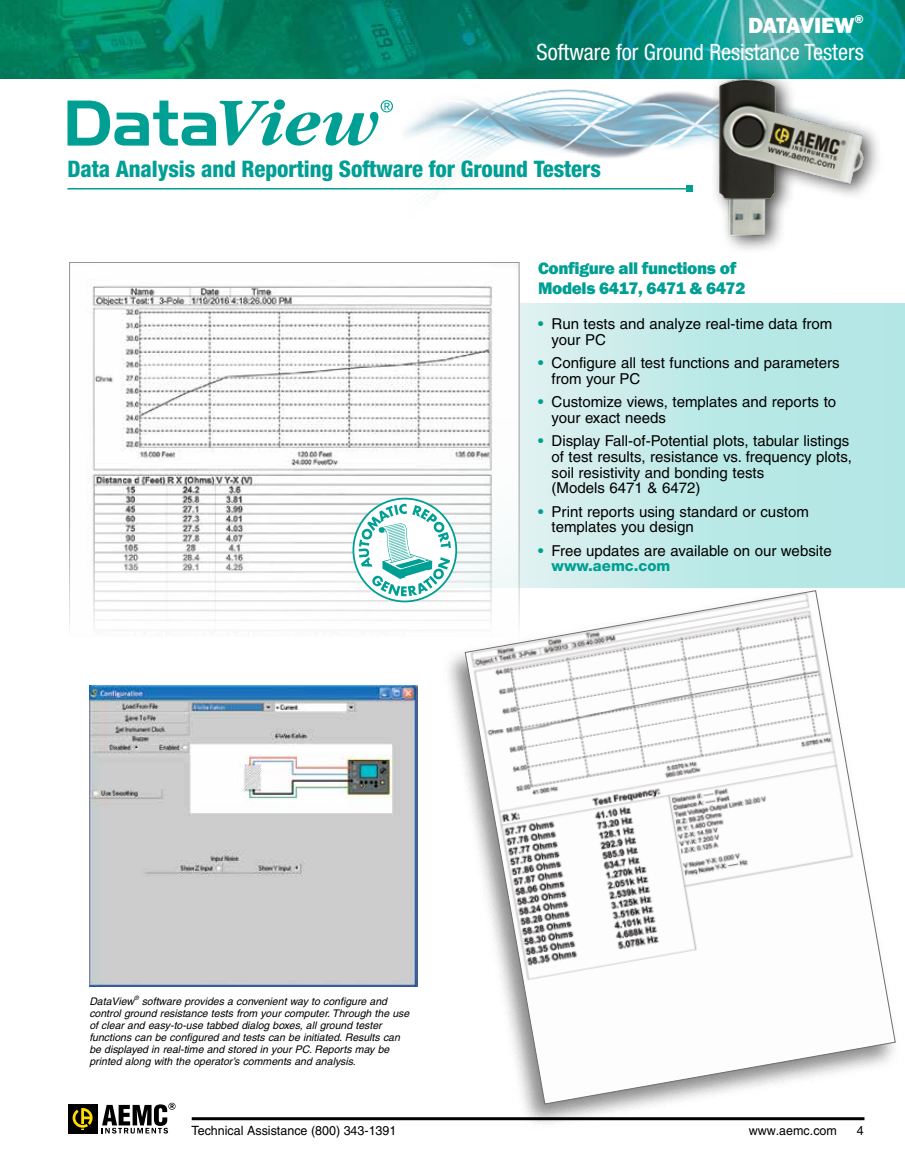
<style>
.page{position:relative;width:905px;height:1175px;background:#fff}
.page>*{position:absolute;margin:0;border:0;box-sizing:border-box;transform-origin:0 0}
.t1{font:condensed 27.9px "Helvetica Neue";color:#fff}
.t2{font:800 condensed 22.8px "Helvetica Neue";letter-spacing:-.005em;color:#009f93}
.t3{font:condensed 22.5px "Helvetica Neue";color:#fff}
.t4{font:800 22.5px "Franklin Gothic";letter-spacing:-.02em;color:#fff}
.t5{font:800 17.25px/19.5px "Franklin Gothic";letter-spacing:-.02em;color:#009f93}
.t6{font:15px/15.8px "Helvetica";color:#000}
.t7{font:800 15px "Helvetica Neue";color:#009f93}
.t8{font:12.75px "Helvetica";color:#000}
.t9{font:italic 10.5px/12px "Helvetica";color:#000}
.t10{font:italic 6px "Helvetica";color:#000}
.s1{font-weight:700;color:#009f93}
</style>
<div class="page">
<svg style="left:101px;top:1102px;width:74px;height:31px"></svg>
<div style="left:68px;top:1104px;width:30px;height:29px;background:#000"></div>
<svg style="left:73px;top:1108px;width:20px;height:22px"></svg>
<hr style="left:192px;top:1117px;width:672px;height:3px;background:#000">
<img style="left:0;top:0;width:904px;height:78px">
<img style="left:402px;top:75px;width:502px;height:123px">
<svg style="left:519px;top:303px;width:385px;height:284px;background:#c1eae8"></svg>
<hr style="left:67px;top:188px;width:622px;height:1px;background:#009f93">
<svg style="left:686px;top:186px;width:6px;height:6px"></svg>
<img style="left:89px;top:686px;width:328px;height:300px">
<img style="left:92px;top:285px;width:425px;height:341px">
<svg style="left:352px;top:498px;width:105px;height:104px"></svg>
<div style="left:440px;top:586px;width:461px;height:544px;background:#000;opacity:.46"></div>
<svg style="left:465px;top:590px;width:430px;height:514px"></svg>
<svg style="left:67px;top:99px;width:326px;height:47px"></svg>
<div style="left:710px;top:68px;width:174px;height:185px;background:#000;opacity:.72"></div>
<img style="left:706px;top:75px;width:164px;height:170px">
<h3 class="t4" style="left:748px;top:11px;width:117px">DATAVIEW<sup>®</sup></h3>
<h3 class="t3" style="left:536px;top:39px;width:329px">Software for Ground Resistance Testers</h3>
<h3 class="t3" style="left:687px;top:39px;width:122px">Multi-Function</h3>
<h1 class="t1" style="left:435px;top:40px;width:374px">Three-Phase Power Quality Analyzer</h1>
<h2 class="t2" style="left:67px;top:155px;width:535px">Data Analysis and Reporting Software for Ground Testers</h2>
<p class="t5" style="left:538px;top:259px;width:209px">Configure all functions of<br>Models 6417, 6471 &amp; 6472</p>
<p class="t6" style="left:551px;top:316px;width:282px;text-indent:-14px"><span class="s1">•</span> Run tests and analyze real-time data from your PC</p>
<p class="t6" style="left:551px;top:355px;width:289px;text-indent:-14px"><span class="s1">•</span> Configure all test functions and parameters from your PC</p>
<p class="t6" style="left:551px;top:394px;width:286px;text-indent:-14px"><span class="s1">•</span> Customize views, templates and reports to your exact needs</p>
<p class="t6" style="left:551px;top:433px;width:302px;text-indent:-14px"><span class="s1">•</span> Display Fall-of-Potential plots, tabular listings of test results, resistance vs. frequency plots, soil resistivity and bonding tests<br>(Models 6471 &amp; 6472)</p>
<p class="t6" style="left:551px;top:503px;width:259px;text-indent:-14px"><span class="s1">•</span> Print reports using standard or custom templates you design</p>
<p class="t6" style="left:538px;top:542px;width:295px"><span class="s1">•</span> Free updates are available on our website</p>
<p class="t7" style="left:551px;top:557px;width:120px">www.aemc.com</p>
<p class="t9" style="left:89px;top:995px;width:46px">DataView</p>
<p class="t10" style="left:134px;top:994px;width:6px">®</p>
<p class="t9" style="left:89px;top:995px;width:321px;text-indent:52px">software provides a convenient way to configure and control ground resistance tests from your computer. Through the use of clear and easy-to-use tabbed dialog boxes, all ground tester functions can be configured and tests can be initiated. Results can be displayed in real-time and stored in your PC. Reports may be printed along with the operator’s comments and analysis.</p>
<p class="t8" style="left:192px;top:1122px;width:206px">Technical Assistance (800) 343-1391</p>
<p class="t8" style="left:748px;top:1122px;width:90px">www.aemc.com</p>
<p class="t8" style="left:856px;top:1122px;width:8px">4</p>
</div>
